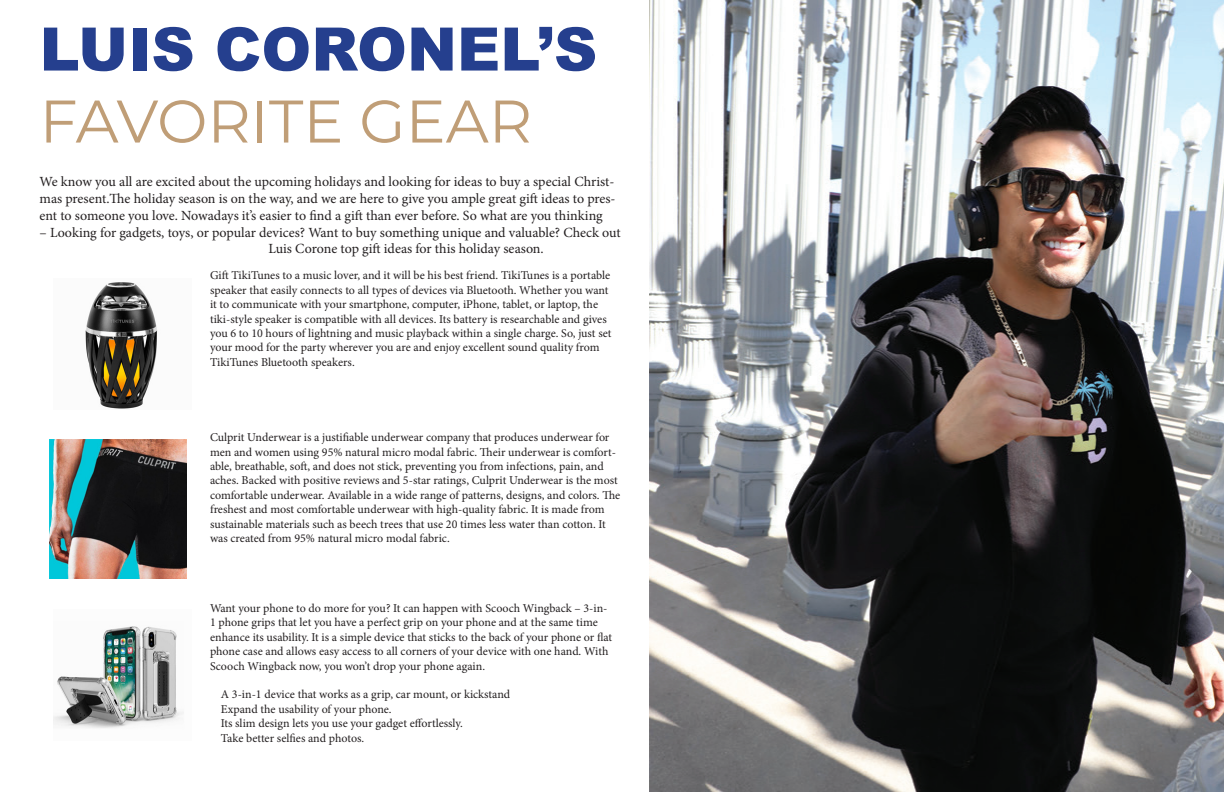
<style>
.page{position:relative;width:1224px;height:792px;background:#fff}
.page>*{position:absolute;margin:0;border:0;box-sizing:border-box;transform-origin:0 0}
.t1{font:900 60px "Arial";color:#253f8e}
.t2{font:60px "Montserrat";color:#c09e77}
.t3{font:14px/16.8px "Minion Pro";color:#231f20;text-align:justify}
.t4{font:12px/14.4px "Minion Pro";letter-spacing:-.005em;color:#231f20}
</style>
<div class="page">
<img style="left:49px;top:440px;width:137px;height:139px">
<img style="left:649px;top:0;width:575px;height:792px">
<img style="left:85px;top:282px;width:73px;height:127px">
<img style="left:53px;top:626px;width:131px;height:102px">
<p class="t1" style="left:40px;top:6px;width:559px">LUIS CORONEL’S</p>
<p class="t2" style="left:40px;top:80px;width:494px">FAVORITE GEAR</p>
<p class="t3" style="left:40px;top:173px;width:578px">We know you all are excited about the upcoming holidays and looking for ideas to buy a special Christ&shy;mas present.The holiday season is on the way, and we are here to give you ample great gift ideas to pres&shy;ent to someone you love. Nowadays it’s easier to find a gift than ever before. So what are you thinking</p>
<p class="t3" style="left:269px;top:224px;width:354px;text-indent:-229px">– Looking for gadgets, toys, or popular devices? Want to buy something unique and valuable? Check out<br>Luis Corone top gift ideas for this holiday season.</p>
<p class="t4" style="left:210px;top:268px;width:403px">Gift TikiTunes to a music lover, and it will be his best friend. TikiTunes is a portable speaker that easily connects to all types of devices via Bluetooth. Whether you want it to communicate with your smartphone, computer, iPhone, tablet, or laptop, the tiki-style speaker is compatible with all devices. Its battery is researchable and gives you 6 to 10 hours of lightning and music playback within a single charge. So, just set your mood for the party wherever you are and enjoy excellent sound quality from TikiTunes Bluetooth speakers.</p>
<p class="t4" style="left:210px;top:430px;width:412px">Culprit Underwear is a justifiable underwear company that produces underwear for men and women using 95% natural micro modal fabric. Their underwear is comfort&shy;able, breathable, soft, and does not stick, preventing you from infections, pain, and aches. Backed with positive reviews and 5-star ratings, Culprit Underwear is the most comfortable underwear. Available in a wide range of patterns, designs, and colors. The freshest and most comfortable underwear with high-quality fabric. It is made from sustainable materials such as beech trees that use 20 times less water than cotton. It was created from 95% natural micro modal fabric.</p>
<p class="t4" style="left:210px;top:601px;width:404px">Want your phone to do more for you? It can happen with Scooch Wingback – 3-in-1 phone grips that let you have a perfect grip on your phone and at the same time enhance its usability. It is a simple device that sticks to the back of your phone or flat phone case and allows easy access to all corners of your device with one hand. With Scooch Wingback now, you won’t drop your phone again.</p>
<p class="t4" style="left:221px;top:687px;width:291px">A 3-in-1 device that works as a grip, car mount, or kickstand</p>
<p class="t4" style="left:221px;top:702px;width:172px">Expand the usability of your phone.</p>
<p class="t4" style="left:221px;top:716px;width:243px">Its slim design lets you use your gadget effortlessly.</p>
<p class="t4" style="left:221px;top:731px;width:145px">Take better selfies and photos.</p>
</div>
